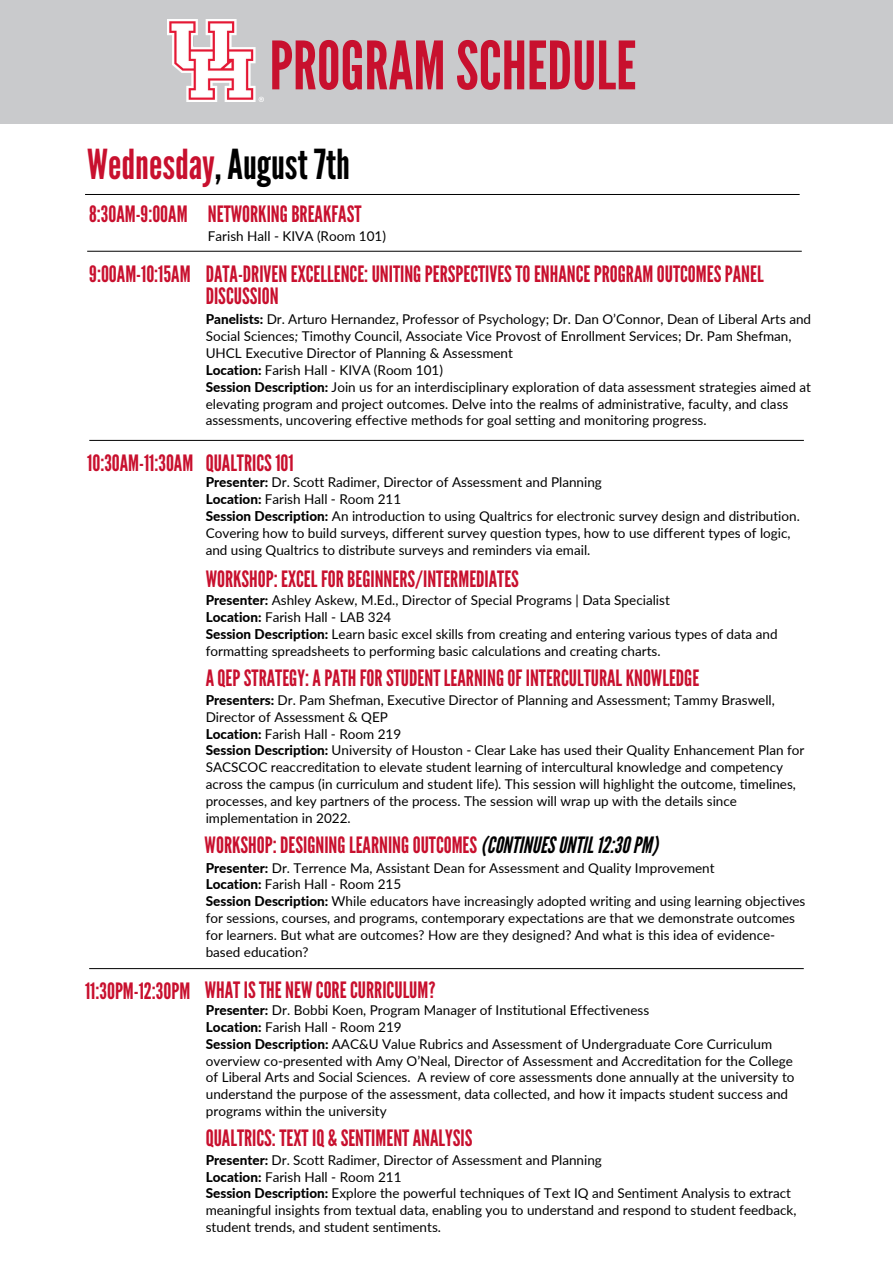
<style>
.page{position:relative;width:893px;height:1263px;background:#fff}
.page>*{position:absolute;margin:0;border:0;box-sizing:border-box;transform-origin:0 0}
.t1{font:66.53px "League Gothic";color:#c8102e}
.t2{font:41.25px "League Gothic";color:#000}
.t3{font:22.5px/22.5px "League Gothic";color:#c8102e}
.t4{font:13.5px/16.9px "Lato";color:#000}
.s1{color:#c8102e}
.s2{font-weight:800}
.s3{font-style:italic}
.s4{font-style:italic;color:#000}
</style>
<div class="page">
<hr style="left:85px;top:194px;width:714px;height:1px;background:#000">
<hr style="left:89px;top:440px;width:715px;height:1px;background:#000">
<div style="left:0;top:0;width:893px;height:124px;background:#c9cacc"></div>
<img style="left:168px;top:19px;width:95px;height:83px">
<hr style="left:87px;top:251px;width:714px;height:1px;background:#000">
<hr style="left:89px;top:968px;width:714px;height:1px;background:#000">
<p class="t1" style="left:269px;top:27px;width:368px">PROGRAM SCHEDULE</p>
<h3 class="t2" style="left:87px;top:140px;width:264px"><span class="s1">Wednesday</span>,August 7th</h3>
<p class="t3" style="left:89px;top:203px;width:100px">8:30AM-9:00AM</p>
<p class="t3" style="left:208px;top:203px;width:155px">NETWORKINGBREAKFAST</p>
<p class="t4" style="left:208px;top:228px;width:180px">Farish Hall - KIVA (Room 101)</p>
<p class="t3" style="left:89px;top:263px;width:103px">9:00AM-10:15AM</p>
<h3 class="t3" style="left:206px;top:263px;width:559px">DATA-DRIVENEXCELLENCE:UNITINGPERSPECTIVESTOENHANCEPROGRAM OUTCOMESPANEL<br>DISCUSSION</h3>
<p class="t4" style="left:206px;top:310px;width:607px"><span class="s2">Panelists:</span> Dr. Arturo Hernandez, Professor of Psychology; Dr. Dan O’Connor, Dean of Liberal Arts and<br>Social Sciences<span class="s3">;</span> Timothy Council, Associate Vice Provost of Enrollment Services; Dr. Pam Shefman,<br>UHCL Executive Director of Planning &amp; Assessment</p>
<p class="t4" style="left:206px;top:361px;width:239px"><span class="s2">Location:</span> Farish Hall - KIVA (Room 101)</p>
<h3 class="t4" style="left:206px;top:378px;width:607px"><span class="s2">Session Description:</span> Join us for an interdisciplinary exploration of data assessment strategies aimed at elevating program and project outcomes. Delve into the realms of administrative, faculty, and class assessments, uncovering effective methods for goal setting and monitoring progress.</h3>
<p class="t3" style="left:87px;top:452px;width:108px">10:30AM-11:30AM</p>
<h3 class="t3" style="left:206px;top:452px;width:90px">QUALTRICS101</h3>
<p class="t4" style="left:206px;top:474px;width:398px"><span class="s2">Presenter:</span> Dr. Scott Radimer, Director of Assessment and Planning</p>
<p class="t4" style="left:206px;top:490px;width:197px"><span class="s2">Location:</span> Farish Hall - Room 211</p>
<h3 class="t4" style="left:206px;top:507px;width:596px"><span class="s2">Session Description:</span> An introduction to using Qualtrics for electronic survey design and distribution.<br>Covering how to build surveys, different survey question types, how to use different types of logic, and using Qualtrics to distribute surveys and reminders via email.</h3>
<p class="t3" style="left:206px;top:568px;width:315px">WORKSHOP: EXCEL FORBEGINNERS/INTERMEDIATES</p>
<p class="t4" style="left:206px;top:592px;width:466px"><span class="s2">Presenter:</span> Ashley Askew, M.Ed., Director of Special Programs | Data Specialist</p>
<p class="t4" style="left:206px;top:608px;width:187px"><span class="s2">Location:</span> Farish Hall - LAB 324</p>
<h3 class="t4" style="left:206px;top:625px;width:573px"><span class="s2">Session Description:</span> Learn basic excel skills from creating and entering various types of data and formatting spreadsheets to performing basic calculations and creating charts.</h3>
<p class="t3" style="left:206px;top:667px;width:495px">AQEPSTRATEGY:APATHFORSTUDENTLEARNINGOF INTERCULTURALKNOWLEDGE</p>
<p class="t4" style="left:206px;top:691px;width:571px"><span class="s2">Presenters:</span> Dr. Pam Shefman, Executive Director of Planning and Assessment; Tammy Braswell,<br>Director of Assessment &amp; QEP</p>
<p class="t4" style="left:206px;top:725px;width:197px"><span class="s2">Location:</span> Farish Hall - Room 219</p>
<h3 class="t4" style="left:206px;top:742px;width:600px"><span class="s2">Session Description:</span> University of Houston - Clear Lake has used their Quality Enhancement Plan for SACSCOC reaccreditation to elevate student learning of intercultural knowledge and competency across the campus (in curriculum and student life). This session will highlight the outcome, timelines, processes, and key partners of the process. The session will wrap up with the details since implementation in 2022.</h3>
<p class="t3" style="left:205px;top:834px;width:455px">WORKSHOP:DESIGNINGLEARNINGOUTCOMES<span class="s4">(CONTINUESUNTIL 12:30PM)</span></p>
<h1 class="t4" style="left:206px;top:859px;width:510px"><span class="s2">Presenter:</span> Dr. Terrence Ma, Assistant Dean for Assessment and Quality Improvement</h1>
<h2 class="t4" style="left:206px;top:876px;width:197px"><span class="s2">Location:</span> Farish Hall - Room 215</h2>
<h3 class="t4" style="left:206px;top:892px;width:601px"><span class="s2">Session Description:</span> While educators have increasingly adopted writing and using learning objectives for sessions, courses, and programs, contemporary expectations are that we demonstrate outcomes for learners. But what are outcomes? How are they designed? And what is this idea of evidence&shy;based education?</h3>
<h3 class="t3" style="left:85px;top:980px;width:107px">11:30PM-12:30PM</h3>
<h3 class="t3" style="left:205px;top:979px;width:232px">WHATISTHENEW CORECURRICULUM?</h3>
<p class="t4" style="left:206px;top:1001px;width:445px"><span class="s2">Presenter:</span> Dr. Bobbi Koen, Program Manager of Institutional Effectiveness</p>
<p class="t4" style="left:206px;top:1018px;width:197px"><span class="s2">Location:</span> Farish Hall - Room 219</p>
<p class="t4" style="left:206px;top:1035px;width:590px"><span class="s2">Session Description:</span> AAC&amp;U Value Rubrics and Assessment of Undergraduate Core Curriculum overview co-presented with Amy O’Neal, Director of Assessment and Accreditation for the College of Liberal Arts and Social Sciences. A review of core assessments done annually at the university to understand the purpose of the assessment, data collected, and how it impacts student success and programs within the university</p>
<h3 class="t3" style="left:206px;top:1127px;width:268px">QUALTRICS:TEXTIQ &amp; SENTIMENTANALYSIS</h3>
<p class="t4" style="left:206px;top:1151px;width:398px"><span class="s2">Presenter:</span> Dr. Scott Radimer, Director of Assessment and Planning</p>
<p class="t4" style="left:206px;top:1168px;width:197px"><span class="s2">Location:</span> Farish Hall - Room 211</p>
<p class="t4" style="left:206px;top:1185px;width:592px"><span class="s2">Session Description:</span> Explore the powerful techniques of Text IQ and Sentiment Analysis to extract meaningful insights from textual data, enabling you to understand and respond to student feedback, student trends, and student sentiments.</p>
</div>
